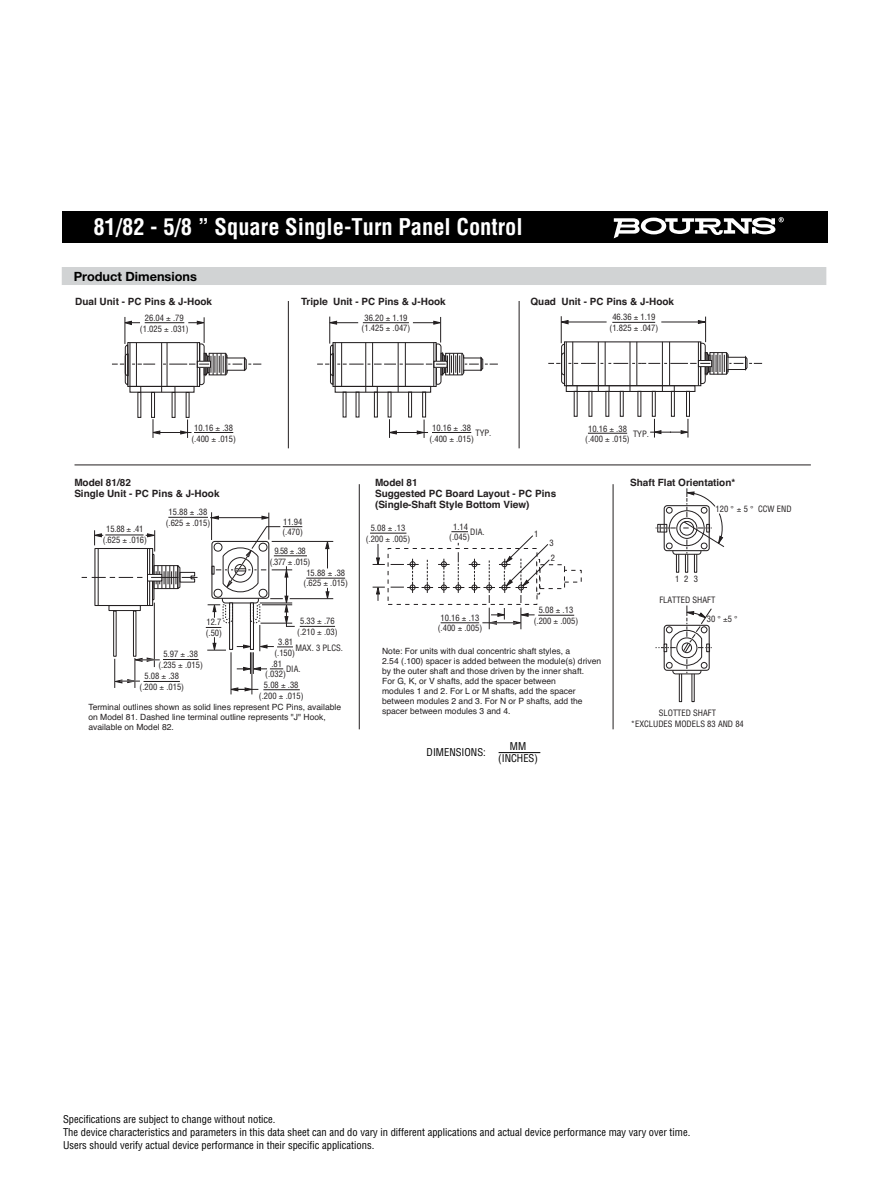
<style>
.page{position:relative;width:891px;height:1188px;background:#fff}
.page>*{position:absolute;margin:0;border:0;box-sizing:border-box;transform-origin:0 0}
.t1{font:700 condensed 22.5px "Helvetica";color:#fff}
.t2{font:700 12.75px "Helvetica Neue";color:#000}
.t3{font:condensed 10.5px/12.8px "Helvetica";color:#000}
.t4{font:700 10.05px/11.4px "Helvetica";color:#231f20}
.t5{font:condensed 8.55px/10.6px "Helvetica";color:#231f20;text-align:center}
.t6{font:8.55px/10.1px "Helvetica";color:#231f20}
</style>
<div class="page">
<div style="left:62px;top:212px;width:765px;height:31px;background:#000"></div>
<svg style="left:614px;top:217px;width:170px;height:21px"></svg>
<div style="left:62px;top:267px;width:764px;height:18px;background:#d1d3d4"></div>
<hr style="left:75px;top:465px;width:736px;height:1px;background:#231f20">
<hr style="left:359px;top:484px;width:1px;height:245px;background:#231f20">
<hr style="left:613px;top:484px;width:1px;height:245px;background:#231f20">
<hr style="left:288px;top:301px;width:1px;height:147px;background:#231f20">
<hr style="left:519px;top:301px;width:1px;height:147px;background:#231f20">
<hr style="left:161px;top:343px;width:1px;height:49px;background:#231f20">
<div style="left:129px;top:386px;width:66px;height:7px;border:1px solid #231f20"></div>
<div style="left:151px;top:392px;width:4px;height:26px;border:1px solid #231f20"></div>
<svg style="left:112px;top:317px;width:43px;height:75px"></svg>
<svg style="left:152px;top:419px;width:40px;height:19px"></svg>
<div style="left:335px;top:386px;width:96px;height:7px;border:1px solid #231f20"></div>
<div style="left:408px;top:392px;width:4px;height:25px;border:1px solid #231f20"></div>
<div style="left:422px;top:392px;width:4px;height:25px;border:1px solid #231f20"></div>
<div style="left:374px;top:392px;width:4px;height:25px;border:1px solid #231f20"></div>
<svg style="left:389px;top:419px;width:39px;height:19px"></svg>
<div style="left:566px;top:385px;width:129px;height:7px;border:1px solid #231f20"></div>
<div style="left:652px;top:391px;width:4px;height:26px;border:1px solid #231f20"></div>
<div style="left:671px;top:391px;width:4px;height:26px;border:1px solid #231f20"></div>
<div style="left:686px;top:391px;width:4px;height:26px;border:1px solid #231f20"></div>
<div style="left:620px;top:391px;width:4px;height:26px;border:1px solid #231f20"></div>
<svg style="left:650px;top:419px;width:39px;height:19px"></svg>
<div style="left:676px;top:552px;width:3px;height:21px;border:1px solid #231f20"></div>
<div style="left:685px;top:552px;width:3px;height:21px;border:1px solid #231f20"></div>
<div style="left:694px;top:552px;width:3px;height:21px;border:1px solid #231f20"></div>
<svg style="left:673px;top:549px;width:28px;height:5px"></svg>
<div style="left:672px;top:548px;width:29px;height:7px;border:1px solid #231f20;border-radius:3px"></div>
<svg style="left:664px;top:506px;width:45px;height:45px"></svg>
<div style="left:664px;top:505px;width:46px;height:46px;border:1px solid #231f20;border-radius:3px"></div>
<div style="left:669px;top:510px;width:36px;height:36px;border:1px solid #231f20;border-radius:50%"></div>
<div style="left:676px;top:518px;width:21px;height:21px;border:1px solid #231f20;border-radius:50%"></div>
<div style="left:680px;top:521px;width:14px;height:15px;border:1px solid #231f20;border-radius:50%"></div>
<div style="left:666px;top:507px;width:7px;height:7px;border:1px solid #231f20;border-radius:50%"></div>
<div style="left:666px;top:543px;width:7px;height:6px;border:1px solid #231f20;border-radius:50%"></div>
<svg style="left:656px;top:524px;width:20px;height:8px"></svg>
<svg style="left:683px;top:488px;width:42px;height:66px"></svg>
<div style="left:679px;top:672px;width:3px;height:30px;border:1px solid #231f20"></div>
<div style="left:692px;top:672px;width:3px;height:30px;border:1px solid #231f20"></div>
<div style="left:672px;top:668px;width:29px;height:6px;border:1px solid #231f20;border-radius:3px"></div>
<svg style="left:656px;top:606px;width:56px;height:67px"></svg>
<div style="left:540px;top:564px;width:25px;height:25px;border:1px dashed #231f20"></div>
<div style="left:94px;top:548px;width:59px;height:58px;border:1px solid #231f20"></div>
<hr style="left:98px;top:549px;width:1px;height:57px;background:#231f20">
<hr style="left:147px;top:549px;width:1px;height:57px;background:#231f20">
<hr style="left:149px;top:549px;width:1px;height:57px;background:#231f20">
<div style="left:109px;top:605px;width:32px;height:6px;border:1px solid #231f20"></div>
<div style="left:113px;top:611px;width:4px;height:46px;border:1px solid #231f20"></div>
<div style="left:133px;top:611px;width:3px;height:46px;border:1px solid #231f20"></div>
<hr style="left:154px;top:603px;width:1px;height:64px;background:#231f20">
<hr style="left:290px;top:598px;width:43px;height:1px;background:#231f20">
<hr style="left:272px;top:541px;width:61px;height:1px;background:#231f20">
<hr style="left:252px;top:652px;width:1px;height:42px;background:#231f20">
<hr style="left:231px;top:652px;width:1px;height:42px;background:#231f20">
<hr style="left:145px;top:322px;width:39px;height:1px;background:#231f20">
<hr style="left:194px;top:432px;width:39px;height:1px;background:#231f20">
<hr style="left:432px;top:432px;width:39px;height:1px;background:#231f20">
<hr style="left:588px;top:433px;width:39px;height:1px;background:#231f20">
<hr style="left:163px;top:659px;width:36px;height:1px;background:#231f20">
<hr style="left:144px;top:681px;width:36px;height:1px;background:#231f20">
<hr style="left:168px;top:517px;width:40px;height:1px;background:#231f20">
<hr style="left:274px;top:555px;width:33px;height:1px;background:#231f20">
<hr style="left:306px;top:578px;width:39px;height:1px;background:#231f20">
<hr style="left:300px;top:626px;width:35px;height:1px;background:#231f20">
<svg style="left:230px;top:687px;width:28px;height:4px"></svg>
<hr style="left:263px;top:689px;width:37px;height:1px;background:#231f20">
<hr style="left:370px;top:533px;width:36px;height:1px;background:#231f20">
<hr style="left:538px;top:615px;width:36px;height:1px;background:#231f20">
<hr style="left:499px;top:752px;width:41px;height:1px;background:#000">
<svg style="left:163px;top:317px;width:98px;height:75px"></svg>
<svg style="left:317px;top:317px;width:181px;height:75px"></svg>
<svg style="left:548px;top:316px;width:214px;height:75px"></svg>
<svg style="left:114px;top:658px;width:46px;height:30px"></svg>
<svg style="left:82px;top:530px;width:116px;height:71px"></svg>
<svg style="left:206px;top:512px;width:96px;height:162px"></svg>
<svg style="left:325px;top:540px;width:7px;height:29px"></svg>
<svg style="left:324px;top:587px;width:5px;height:13px"></svg>
<svg style="left:373px;top:531px;width:187px;height:99px"></svg>
<h1 class="t1" style="left:93px;top:218px;width:431px">81/82 - 5/8 ” Square Single-Turn Panel Control</h1>
<h2 class="t2" style="left:74px;top:271px;width:125px">Product Dimensions</h2>
<p class="t4" style="left:75px;top:297px;width:138px">Dual Unit - PC Pins &amp; J-Hook</p>
<p class="t4" style="left:301px;top:297px;width:146px">Triple Unit - PC Pins &amp; J-Hook</p>
<p class="t4" style="left:531px;top:297px;width:145px">Quad Unit - PC Pins &amp; J-Hook</p>
<p class="t5" style="left:140px;top:313px;width:50px">26.04 .79 (1.025 .031)</p>
<p class="t5" style="left:362px;top:313px;width:50px">36.20 1.19 (1.425 .047)</p>
<p class="t5" style="left:610px;top:312px;width:50px">46.36 1.19 (1.825 .047)</p>
<p class="t5" style="left:191px;top:423px;width:46px">10.16 .38 (.400 .015)</p>
<p class="t5" style="left:429px;top:423px;width:46px">10.16 .38 (.400 .015)</p>
<p class="t5" style="left:475px;top:428px;width:17px">TYP.</p>
<p class="t5" style="left:585px;top:424px;width:46px">10.16 .38 (.400 .015)</p>
<p class="t5" style="left:633px;top:429px;width:17px">TYP.</p>
<p class="t4" style="left:74px;top:477px;width:147px">Model 81/82<br>Single Unit - PC Pins &amp; J-Hook</p>
<p class="t5" style="left:103px;top:525px;width:46px">15.88 .41 (.625 .016)</p>
<p class="t5" style="left:166px;top:507px;width:46px">15.88 .38 (.625 .015)</p>
<p class="t5" style="left:206px;top:618px;width:18px;text-align:left">12.7 (.50)</p>
<p class="t5" style="left:163px;top:650px;width:36px">5.97 .38</p>
<p class="t5" style="left:158px;top:660px;width:46px">(.235 .015)</p>
<p class="t5" style="left:145px;top:671px;width:36px">5.08 .38</p>
<p class="t5" style="left:140px;top:682px;width:46px">(.200 .015)</p>
<p class="t5" style="left:282px;top:517px;width:22px;text-align:left">11.94 (.470)</p>
<p class="t5" style="left:274px;top:546px;width:33px">9.58 .38</p>
<p class="t5" style="left:270px;top:557px;width:42px">(.377 .015)</p>
<p class="t5" style="left:306px;top:568px;width:40px">15.88 .38</p>
<p class="t5" style="left:304px;top:579px;width:46px">(.625 .015)</p>
<p class="t5" style="left:297px;top:617px;width:42px">5.33 .76 (.210 .03)</p>
<p class="t5" style="left:274px;top:637px;width:22px">3.81 (.150)</p>
<p class="t5" style="left:296px;top:643px;width:49px">MAX. 3 PLCS.</p>
<p class="t5" style="left:265px;top:659px;width:22px">.81 (.032)</p>
<p class="t5" style="left:264px;top:661px;width:38px;line-height:16.4px;text-align:right">DIA.<br>5.08 .38</p>
<p class="t5" style="left:259px;top:691px;width:46px">(.200 .015)</p>
<p class="t6" style="left:88px;top:703px;width:254px">Terminal outlines shown as solid lines represent PC Pins, available on Model 81. Dashed line terminal outline represents "J" Hook, available on Model 82.</p>
<p class="t4" style="left:375px;top:477px;width:183px">Model 81<br>Suggested PC Board Layout - PC Pins (Single-Shaft Style Bottom View)</p>
<p class="t5" style="left:366px;top:523px;width:46px">5.08 .13 (.200 .005)</p>
<p class="t5" style="left:449px;top:522px;width:22px">1.14 (.045)</p>
<p class="t5" style="left:470px;top:528px;width:16px">DIA.</p>
<p class="t5" style="left:534px;top:529px;width:6px">1</p>
<p class="t5" style="left:550px;top:536px;width:7px;line-height:15px;text-align:left">3<br>2</p>
<p class="t5" style="left:438px;top:613px;width:46px">10.16 .13 (.400 .005)</p>
<p class="t5" style="left:534px;top:605px;width:46px">5.08 .13 (.200 .005)</p>
<p class="t6" style="left:382px;top:646px;width:221px">Note: For units with dual concentric shaft styles, a<br>2.54 (.100) spacer is added between the module(s) driven by the outer shaft and those driven by the inner shaft.<br>For G, K, or V shafts, add the spacer between<br>modules 1 and 2. For L or M shafts, add the spacer between modules 2 and 3. For N or P shafts, add the spacer between modules 3 and 4.</p>
<p class="t4" style="left:630px;top:477px;width:107px">Shaft Flat Orientation*</p>
<p class="t5" style="left:716px;top:504px;width:14px">120</p>
<p class="t5" style="left:744px;top:504px;width:49px">5 CCW END</p>
<p class="t5" style="left:675px;top:574px;width:24px">123</p>
<p class="t5" style="left:659px;top:595px;width:57px">FLATTED SHAFT</p>
<p class="t5" style="left:707px;top:615px;width:10px">30</p>
<p class="t5" style="left:728px;top:615px;width:6px">5</p>
<p class="t5" style="left:659px;top:708px;width:59px">SLOTTED SHAFT</p>
<p class="t5" style="left:631px;top:719px;width:115px">*EXCLUDES MODELS 83 AND 84</p>
<p class="t3" style="left:427px;top:747px;width:61px">DIMENSIONS:</p>
<p class="t3" style="left:498px;top:741px;width:41px;text-align:center">MM (INCHES)</p>
<p class="t3" style="left:63px;top:1114px;width:629px">Specifications are subject to change without notice.<br>The device characteristics and parameters in this data sheet can and do vary in different applications and actual device performance may vary over time.<br>Users should verify actual device performance in their specific applications.</p>
</div>
